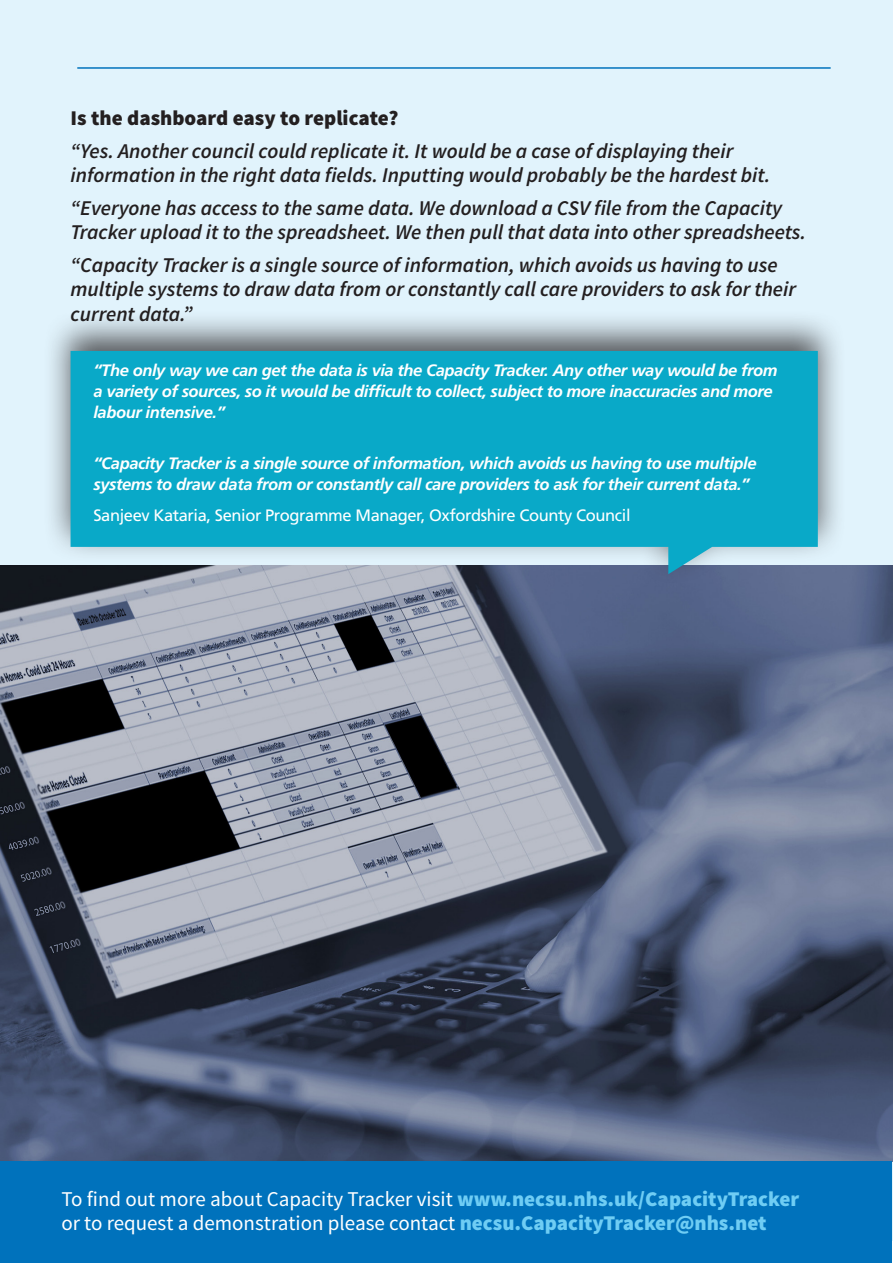
<style>
.page{position:relative;width:893px;height:1263px;background:#fff}
.page>*{position:absolute;margin:0;border:0;box-sizing:border-box;transform-origin:0 0}
.t1{font:italic 600 21px/24.3px "Source Sans Pro";color:#231f20}
.t2{font:21px "Source Sans Pro";color:#fff}
.t3{font:900 21px "Source Sans Pro";color:#231f20}
.t4{font:italic 700 16.5px/21px "Frutiger";letter-spacing:-.025em;color:#fff}
.t5{font:16.5px "Frutiger";letter-spacing:-.025em;color:#fff}
.s1{font-weight:900;color:#6fcdf4}
</style>
<div class="page">
<div style="left:1px;top:0;width:892px;height:1241px;background:#e1f3fc"></div>
<img style="left:0;top:566px;width:893px;height:595px">
<div style="left:0;top:1161px;width:891px;height:102px;background:#0072bc"></div>
<hr style="left:77px;top:67px;width:754px;height:2px;background:#0072bc">
<div style="left:43px;top:310px;width:804px;height:276px;background:#231f20;opacity:.75"></div>
<svg style="left:71px;top:351px;width:747px;height:223px;background:#1dabc8"></svg>
<p class="t3" style="left:71px;top:104px;width:330px">Is the dashboard easy to replicate?</p>
<p class="t1" style="left:71px;top:139px;width:701px">“Yes. Another council could replicate it. It would be a case of displaying their information in the right data fields. Inputting would probably be the hardest bit.</p>
<p class="t1" style="left:71px;top:196px;width:737px">“Everyone has access to the same data. We download a CSV file from the Capacity<br>Tracker upload it to the spreadsheet. We then pull that data into other spreadsheets.</p>
<p class="t1" style="left:71px;top:253px;width:727px">“Capacity Tracker is a single source of information, which avoids us having to use multiple systems to draw data from or constantly call care providers to ask for their current data.”</p>
<p class="t4" style="left:93px;top:360px;width:686px">“The only way we can get the data is via the Capacity Tracker. Any other way would be from a variety of sources, so it would be difficult to collect, subject to more inaccuracies and more labour intensive.”</p>
<p class="t4" style="left:93px;top:452px;width:665px">“Capacity Tracker is a single source of information, which avoids us having to use multiple systems to draw data from or constantly call care providers to ask for their current data.”</p>
<p class="t5" style="left:93px;top:506px;width:539px">Sanjeev Kataria, Senior Programme Manager, Oxfordshire County Council</p>
<p class="t2" style="left:61px;top:1186px;width:739px">To find out more about Capacity Tracker visit <span class="s1">www.necsu.nhs.uk/CapacityTracker</span></p>
<p class="t2" style="left:61px;top:1210px;width:707px">or to request a demonstration please contact <span class="s1">necsu.CapacityTracker@nhs.net</span></p>
</div>
